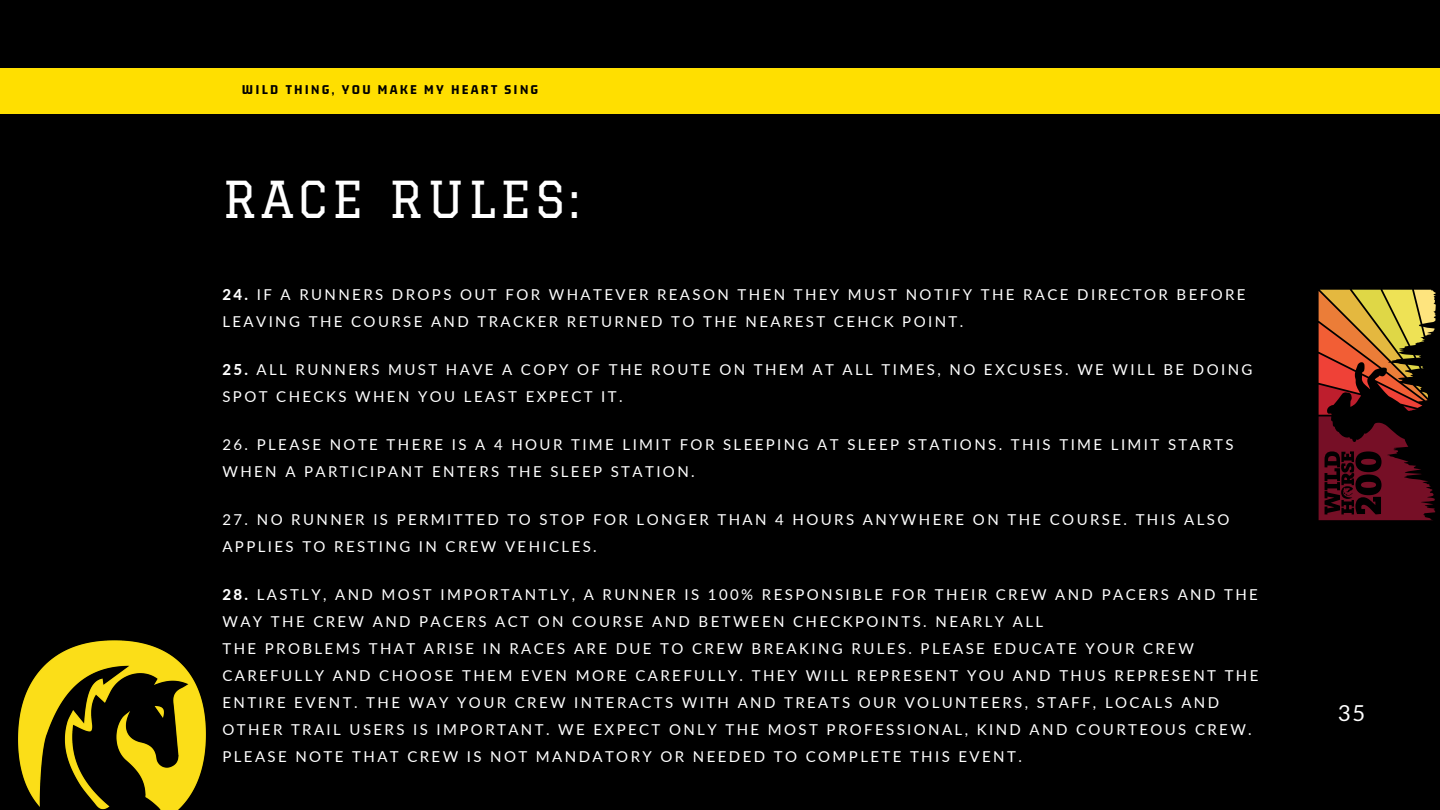
<style>
.page{position:relative;width:1440px;height:810px;background:#000}
.page>*{position:absolute;margin:0;border:0;box-sizing:border-box;transform-origin:0 0}
.t1{font:49.8px "Graduate";letter-spacing:.08em;color:#fff}
.t2{font:22px "Lato";color:#fff}
.t3{font:15px/27px "Lato";letter-spacing:.16em;color:#fff}
.t4{font:800 14.2px "Gemunu Libre";letter-spacing:.16em;color:#000}
.s1{font-weight:800}
</style>
<div class="page">
<div style="left:0;top:68px;width:1440px;height:46px;background:#ffdf00"></div>
<img style="left:18px;top:640px;width:188px;height:170px">
<svg style="left:1319px;top:290px;width:117px;height:230px"></svg>
<p class="t4" style="left:242px;top:82px;width:298px">WILD THING, YOU MAKE MY HEART SING</p>
<h1 class="t1" style="left:222px;top:170px;width:358px">RACE RULES:</h1>
<p class="t3" style="left:222px;top:281px;width:1025px"><span class="s1">24.</span> IF A RUNNERS DROPS OUT FOR WHATEVER REASON THEN THEY MUST NOTIFY THE RACE DIRECTOR BEFORE<br>LEAVING THE COURSE AND TRACKER RETURNED TO THE NEAREST CEHCK POINT.</p>
<p class="t3" style="left:222px;top:356px;width:1032px"><span class="s1">25.</span> ALL RUNNERS MUST HAVE A COPY OF THE ROUTE ON THEM AT ALL TIMES, NO EXCUSES. WE WILL BE DOING<br>SPOT CHECKS WHEN YOU LEAST EXPECT IT.</p>
<p class="t3" style="left:222px;top:431px;width:1013px">26. PLEASE NOTE THERE IS A 4 HOUR TIME LIMIT FOR SLEEPING AT SLEEP STATIONS. THIS TIME LIMIT STARTS<br>WHEN A PARTICIPANT ENTERS THE SLEEP STATION.</p>
<p class="t3" style="left:222px;top:506px;width:1008px">27. NO RUNNER IS PERMITTED TO STOP FOR LONGER THAN 4 HOURS ANYWHERE ON THE COURSE. THIS ALSO<br>APPLIES TO RESTING IN CREW VEHICLES.</p>
<p class="t3" style="left:222px;top:581px;width:1038px"><span class="s1">28.</span> LASTLY, AND MOST IMPORTANTLY, A RUNNER IS 100% RESPONSIBLE FOR THEIR CREW AND PACERS AND THE WAY THE CREW AND PACERS ACT ON COURSE AND BETWEEN CHECKPOINTS. NEARLY ALL<br>THE PROBLEMS THAT ARISE IN RACES ARE DUE TO CREW BREAKING RULES. PLEASE EDUCATE YOUR CREW CAREFULLY AND CHOOSE THEM EVEN MORE CAREFULLY. THEY WILL REPRESENT YOU AND THUS REPRESENT THE ENTIRE EVENT. THE WAY YOUR CREW INTERACTS WITH AND TREATS OUR VOLUNTEERS, STAFF, LOCALS AND OTHER TRAIL USERS IS IMPORTANT. WE EXPECT ONLY THE MOST PROFESSIONAL, KIND AND COURTEOUS CREW.<br>PLEASE NOTE THAT CREW IS NOT MANDATORY OR NEEDED TO COMPLETE THIS EVENT.</p>
<h2 class="t2" style="left:1338px;top:699px;width:29px">35</h2>
</div>
